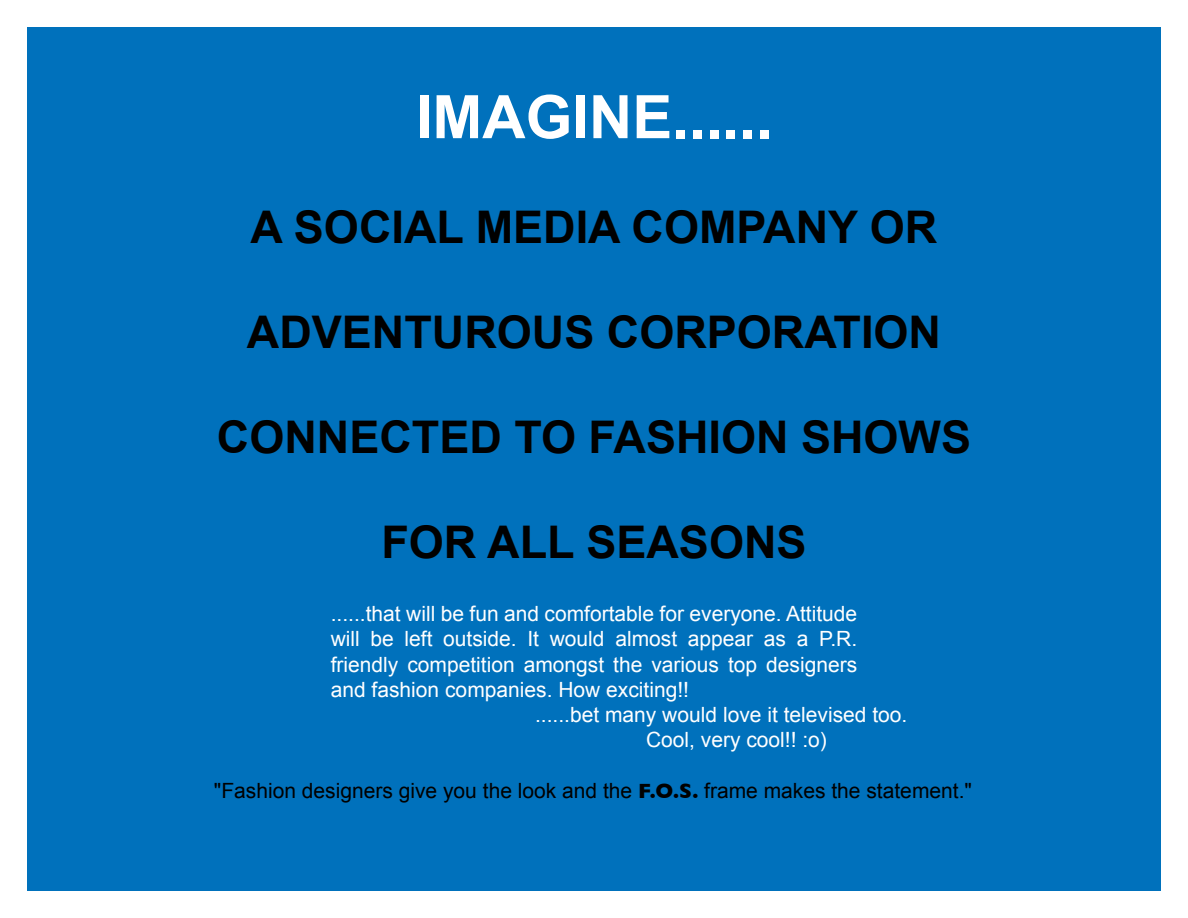
<style>
.page{position:relative;width:1188px;height:918px;background:#fff}
.page>*{position:absolute;margin:0;border:0;box-sizing:border-box;transform-origin:0 0}
.t1{font:700 60px "Arial";color:#fff}
.t2{font:700 45px "Arial";color:#000}
.t3{font:21px "Arial";color:#fff}
.t4{font:21px "Arial";color:#000}
.s1{font-family:"Gill Sans";font-weight:700}
</style>
<div class="page">
<div style="left:27px;top:27px;width:1134px;height:864px;background:#0071bc"></div>
<h1 class="t1" style="left:416px;top:77px;width:358px">IMAGINE......</h1>
<h2 class="t2" style="left:251px;top:197px;width:688px">A SOCIAL MEDIA COMPANY OR</h2>
<h2 class="t2" style="left:247px;top:302px;width:696px">ADVENTUROUS CORPORATION</h2>
<h2 class="t2" style="left:217px;top:407px;width:756px">CONNECTED TO FASHION SHOWS</h2>
<h2 class="t2" style="left:381px;top:512px;width:427px">FOR ALL SEASONS</h2>
<p class="t3" style="left:331px;top:600px;width:528px">......that will be fun and comfortable for everyone. Attitude</p>
<p class="t3" style="left:331px;top:625px;width:528px">will be left outside. It would almost appear as a P.R.</p>
<p class="t3" style="left:331px;top:650px;width:528px">friendly competition amongst the various top designers</p>
<p class="t3" style="left:331px;top:676px;width:360px">and fashion companies. How exciting!!</p>
<p class="t3" style="left:535px;top:701px;width:374px">......bet many would love it televised too.</p>
<p class="t3" style="left:646px;top:726px;width:182px">Cool, very cool!! :o)</p>
<p class="t4" style="left:214px;top:777px;width:760px">"Fashion designers give you the look and the <span class="s1">F.O.S.</span> frame makes the statement."</p>
</div>
